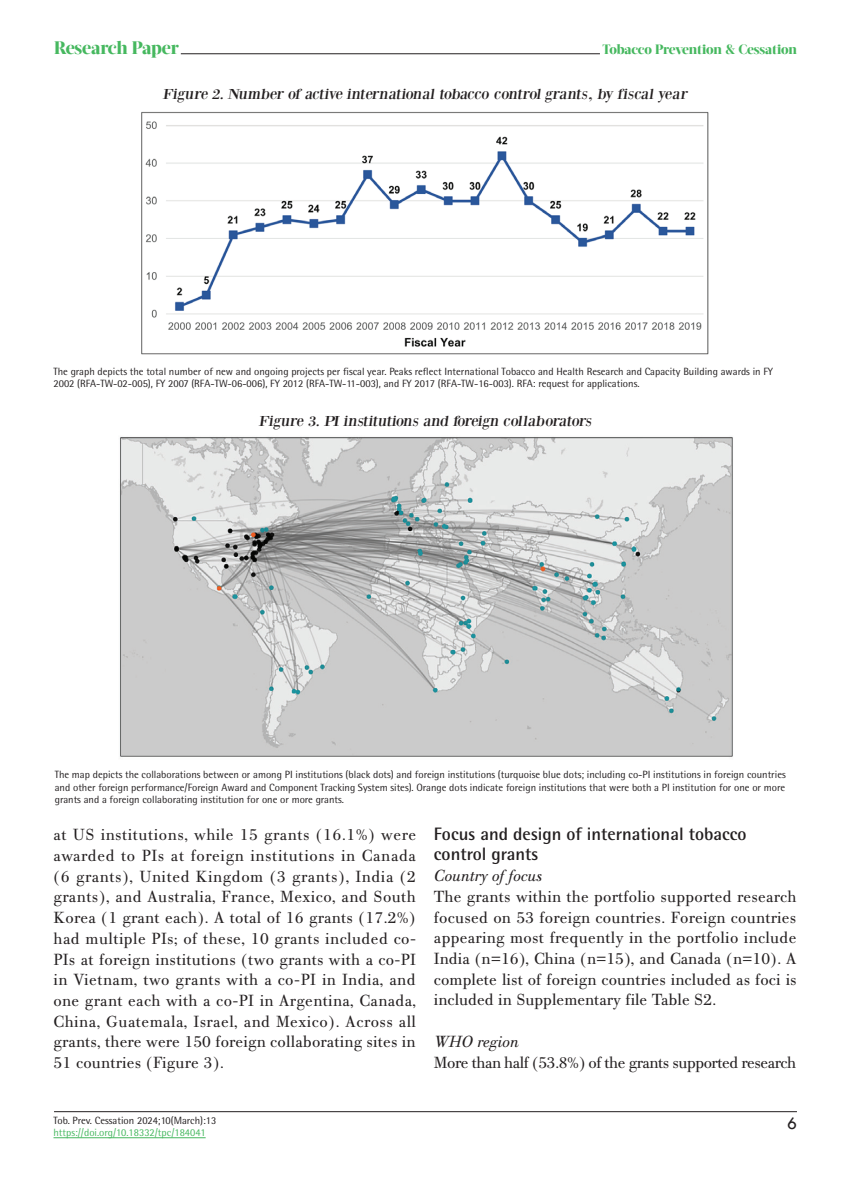
<style>
.page{position:relative;width:851px;height:1191px;background:#fff}
.page>*{position:absolute;margin:0;border:0;box-sizing:border-box;transform-origin:0 0}
.t1{font:700 18px/20.7px "Rotis Semi Sans Hel";color:#231f20}
.t2{font:800 18px "Acta Display W04";letter-spacing:-.01em;color:#46b85f}
.t3{font:18px "Tw Cen";color:#231f20}
.t4{font:17.25px/20.7px "PF Bodoni Text";color:#231f20;text-align:justify}
.t5{font:17.25px "PF Bodoni Text";letter-spacing:-.025em;color:#231f20}
.t6{font:italic 17.25px "PF Bodoni Text";color:#231f20}
.t7{font:15px "Bodoni XT";color:#231f20;scale:1.1 1}
.t8{font:800 13.5px "Acta Display W04";letter-spacing:-.01em;color:#46b85f}
.t9{font:10.5px/12.6px "Rotis Semi Sans Hel";color:#231f20;text-align:justify}
.t10{font:10.5px "Rotis Semi Sans Hel";color:#46b85f}
</style>
<div class="page">
<hr style="left:181px;top:53px;width:419px;height:1px;background:#231f20">
<hr style="left:54px;top:1111px;width:742px;height:1px;background:#231f20">
<hr style="left:53px;top:1137px;width:153px;height:1px;background:#46b85f">
<img style="left:141px;top:111px;width:568px;height:244px">
<img style="left:120px;top:436px;width:613px;height:321px">
<p class="t2" style="left:54px;top:36px;width:126px">Research Paper</p>
<p class="t8" style="left:602px;top:41px;width:196px">Tobacco Prevention &amp; Cessation</p>
<p class="t7" style="left:162px;top:85px;width:481px">Figure 2. Number of active international tobacco control grants, by fiscal year</p>
<p class="t9" style="left:53px;top:365px;width:721px">The graph depicts the total number of new and ongoing projects per fiscal year. Peaks reflect International Tobacco and Health Research and Capacity Building awards in FY<br>2002 (RFA-TW-02-005), FY 2007 (RFA-TW-06-006), FY 2012 (RFA-TW-11-003), and FY 2017 (RFA-TW-16-003). RFA: request for applications.</p>
<p class="t7" style="left:258px;top:412px;width:306px">Figure 3. PI institutions and foreign collaborators</p>
<p class="t9" style="left:55px;top:768px;width:732px">The map depicts the collaborations between or among PI institutions (black dots) and foreign institutions (turquoise blue dots; including co-PI institutions in foreign countries and other foreign performance/Foreign Award and Component Tracking System sites). Orange dots indicate foreign institutions that were both a PI institution for one or more grants and a foreign collaborating institution for one or more grants.</p>
<p class="t4" style="left:53px;top:824px;width:364px">at US institutions, while 15 grants (16.1%) were awarded to PIs at foreign institutions in Canada (6 grants), United Kingdom (3 grants), India (2 grants), and Australia, France, Mexico, and South Korea (1 grant each). A total of 16 grants (17.2%) had multiple PIs; of these, 10 grants included co-PIs at foreign institutions (two grants with a co-PI in Vietnam, two grants with a co-PI in India, and one grant each with a co-PI in Argentina, Canada, China, Guatemala, Israel, and Mexico). Across all grants, there were 150 foreign collaborating sites in 51 countries (Figure 3).</p>
<p class="t1" style="left:434px;top:823px;width:314px">Focus and design of international tobacco control grants</p>
<p class="t6" style="left:434px;top:866px;width:110px">Country of focus</p>
<p class="t4" style="left:434px;top:886px;width:364px">The grants within the portfolio supported research focused on 53 foreign countries. Foreign countries appearing most frequently in the portfolio include India (n=16), China (n=15), and Canada (n=10). A complete list of foreign countries included as foci is included in Supplementary file Table S2.</p>
<p class="t6" style="left:434px;top:1031px;width:86px">WHO region</p>
<p class="t5" style="left:434px;top:1052px;width:364px">More than half (53.8%) of the grants supported research</p>
<p class="t9" style="left:53px;top:1113px;width:164px">Tob. Prev. Cessation 2024;10(March):13</p>
<p class="t10" style="left:53px;top:1126px;width:154px">https://doi.org/10.18332/tpc/184041</p>
<p class="t3" style="left:786px;top:1112px;width:11px">6</p>
</div>
